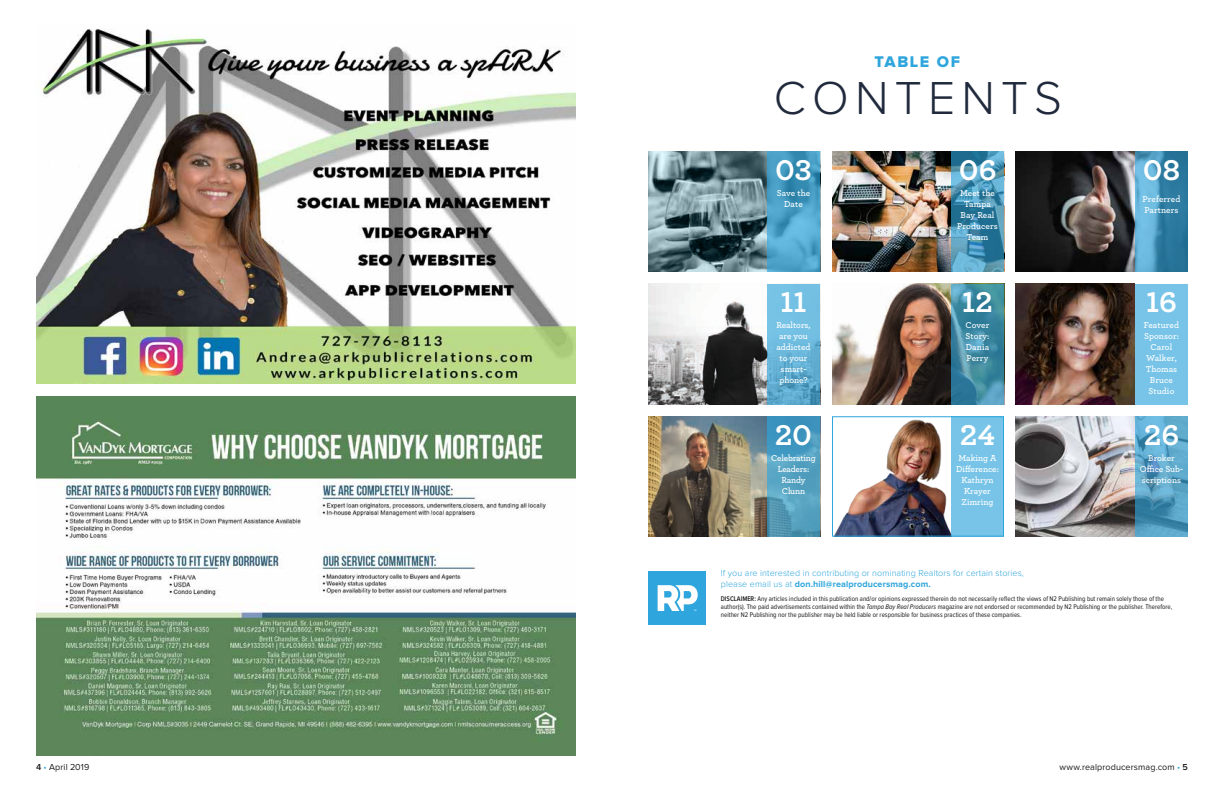
<style>
.page{position:relative;width:1224px;height:792px;background:#fff}
.page>*{position:absolute;margin:0;border:0;box-sizing:border-box;transform-origin:0 0}
.t1{font:300 48px "Proxima Nova";letter-spacing:.13em;color:#202a3c}
.t2{font:700 30px "Archer Pro";color:#fff}
.t3{font:16.1px "Proxima Nova Extrabld";letter-spacing:.1em;color:#2ea5dc}
.t4{font:600 9px/11px "Archer Pro";color:#fff;text-align:center}
.t5{font:300 9px/11px "Proxima Nova";letter-spacing:.01em;color:#2ea5dc}
.t6{font:9px "Proxima Nova";letter-spacing:.01em;color:#1c1b1a}
.t7{font:600 9px/11px "Archer Pro";letter-spacing:-.02em;color:#fff;text-align:center}
.t8{font:7px/8px "Proxima Nova Cond";color:#1c1b1a}
.s1{font-weight:700}
.s2{font-weight:600}
.s3{font-style:italic}
.s4{color:#2ea5dc}
</style>
<div class="page">
<img style="left:36px;top:28px;width:540px;height:356px">
<img style="left:36px;top:396px;width:540px;height:360px">
<img style="left:1016px;top:416px;width:119px;height:121px">
<img style="left:648px;top:284px;width:119px;height:120px">
<img style="left:832px;top:284px;width:119px;height:120px">
<img style="left:648px;top:416px;width:119px;height:121px">
<svg style="left:648px;top:151px;width:119px;height:121px;background:#668188"></svg>
<img style="left:834px;top:419px;width:117px;height:116px">
<div style="left:832px;top:416px;width:172px;height:121px;border:1px solid #2ea5dc"></div>
<img style="left:1016px;top:284px;width:119px;height:120px">
<img style="left:1016px;top:151px;width:119px;height:121px">
<img style="left:832px;top:151px;width:119px;height:121px">
<svg style="left:1135px;top:416px;width:53px;height:121px;background:#57a1c4"></svg>
<svg style="left:767px;top:284px;width:53px;height:120px;background:#69b6d9"></svg>
<svg style="left:951px;top:284px;width:53px;height:120px;background:#408ba4"></svg>
<svg style="left:767px;top:416px;width:53px;height:121px;background:#4e9cbe"></svg>
<svg style="left:767px;top:151px;width:53px;height:121px;background:#49a0c6"></svg>
<div style="left:951px;top:416px;width:53px;height:121px;background:#77c4e8"></div>
<div style="left:1135px;top:284px;width:53px;height:120px;background:#77c4e8"></div>
<svg style="left:1135px;top:151px;width:53px;height:121px;background:#4491b6"></svg>
<svg style="left:951px;top:151px;width:53px;height:121px;background:#4590b1"></svg>
<div style="left:648px;top:571px;width:57px;height:53px;background:#2ea5dc"></div>
<svg style="left:658px;top:585px;width:40px;height:26px"></svg>
<h3 class="t3" style="left:875px;top:54px;width:87px">TABLE OF</h3>
<h1 class="t1" style="left:774px;top:76px;width:290px">CONTENTS</h1>
<h2 class="t2" style="left:775px;top:146px;width:38px">03</h2>
<p class="t4" style="left:777px;top:187px;width:35px">Save the<br>Date</p>
<h2 class="t2" style="left:780px;top:279px;width:28px">11</h2>
<p class="t4" style="left:776px;top:319px;width:36px">Realtors, are you addicted to your smart&shy;phone?</p>
<h2 class="t2" style="left:775px;top:411px;width:39px">20</h2>
<p class="t7" style="left:771px;top:452px;width:46px">Celebrating<br>Leaders:<br>Randy<br>Clunn</p>
<h2 class="t2" style="left:959px;top:146px;width:39px">06</h2>
<p class="t4" style="left:957px;top:187px;width:42px">Meet the<br>Tampa<br>Bay Real<br>Producers<br>Team</p>
<h2 class="t2" style="left:962px;top:279px;width:32px">12</h2>
<p class="t4" style="left:966px;top:319px;width:25px;text-align:justify">Cover Story:<br>Dania Perry</p>
<h2 class="t2" style="left:960px;top:411px;width:37px">24</h2>
<p class="t4" style="left:956px;top:452px;width:44px">Making A<br>Difference:<br>Kathryn<br>Krayer<br>Zimring</p>
<h2 class="t2" style="left:1143px;top:146px;width:39px">08</h2>
<p class="t4" style="left:1143px;top:193px;width:39px;text-align:left">Preferred<br>Partners</p>
<h2 class="t2" style="left:1146px;top:279px;width:32px">16</h2>
<p class="t4" style="left:1144px;top:319px;width:37px">Featured<br>Sponsor:<br>Carol<br>Walker,<br>Thomas<br>Bruce<br>Studio</p>
<h2 class="t2" style="left:1144px;top:411px;width:37px">26</h2>
<p class="t4" style="left:1140px;top:452px;width:45px">Broker<br>Office Sub&shy;scriptions</p>
<p class="t5" style="left:721px;top:568px;width:305px">If you are interested in contributing or nominating Realtors for certain stories, please email us at <span class="s1">don.hill@realproducersmag.com.</span></p>
<p class="t8" style="left:721px;top:595px;width:453px"><span class="s2">DISCLAIMER:</span> Any articles included in this publication and/or opinions expressed therein do not necessarily reflect the views of N2 Publishing but remain solely those of the author(s). The paid advertisements contained within the <span class="s3">Tampa Bay Real Producers</span> magazine are not endorsed or recommended by N2 Publishing or the publisher. Therefore, neither N2 Publishing nor the publisher may be held liable or responsible for business practices of these companies.</p>
<p class="t6" style="left:36px;top:762px;width:55px"><span class="s2">4</span> <span class="s4">•</span> April 2019</p>
<p class="t6" style="left:1059px;top:762px;width:130px">www.realproducersmag.com <span class="s4">•</span> <span class="s2">5</span></p>
</div>
